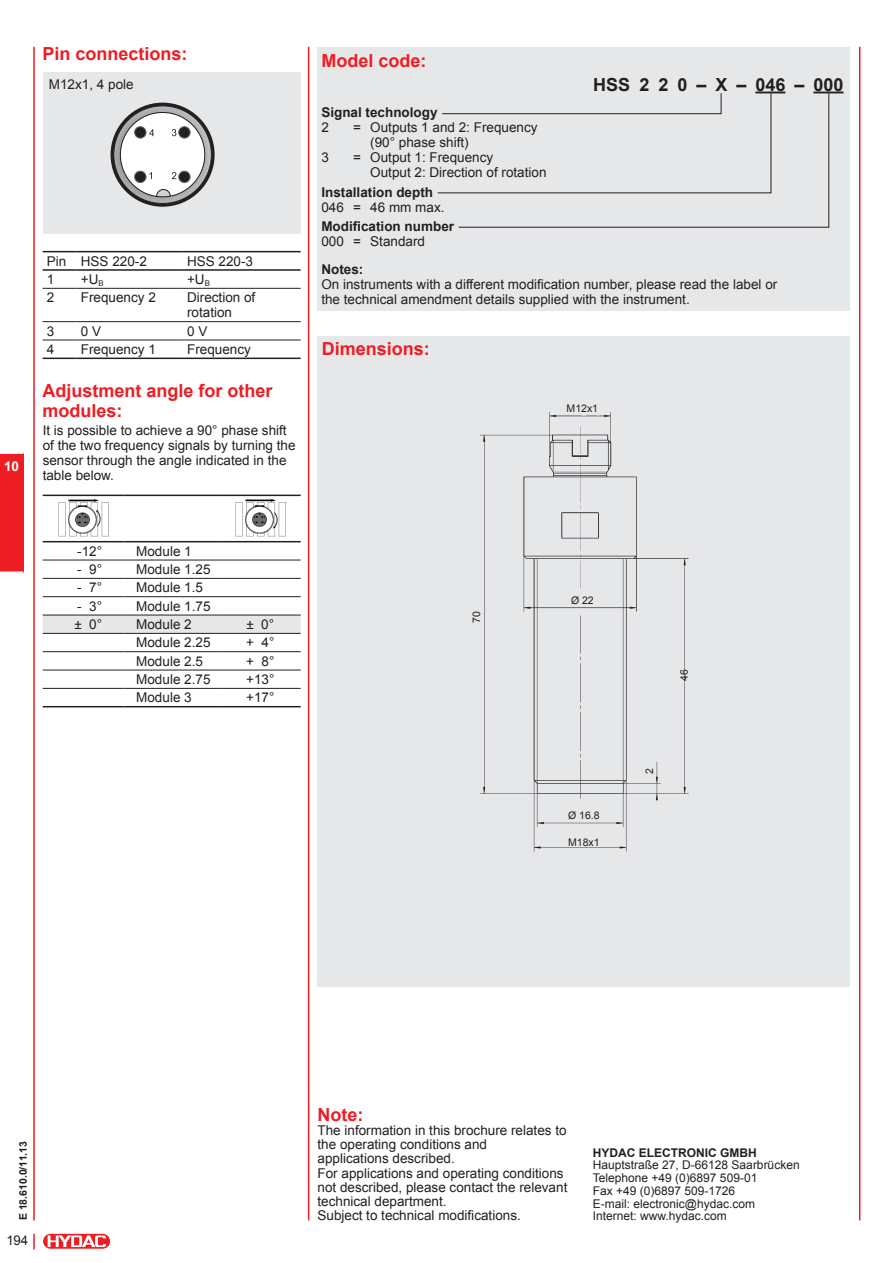
<style>
.page{position:relative;width:893px;height:1263px;background:#fff}
.page>*{position:absolute;margin:0;border:0;box-sizing:border-box;transform-origin:0 0}
.t1{font:700 18px/19.5px "Arial";color:#ee1d23}
.t2{font:700 18px "Arial";color:#231f20}
.t3{font:13.5px/15px "Arial";color:#231f20}
.t4{font:700 13.5px "Arial";color:#231f20}
.t5{font:700 13.5px "Arial";color:#fff}
.t6{font:12px/12.8px "Arial";color:#231f20}
.t7{font:700 12px "Arial";color:#231f20}
.t8{font:10.5px "Arial";color:#231f20}
.t9{font:700 10.5px "Arial";color:#231f20}
</style>
<div class="page">
<hr style="left:33px;top:47px;width:2px;height:1173px;background:#ee1d23">
<hr style="left:859px;top:47px;width:1px;height:1173px;background:#ee1d23">
<div style="left:43px;top:1233px;width:68px;height:16px;border:1px solid #fff;border-radius:7px"></div>
<svg style="left:43px;top:1234px;width:67px;height:15px"></svg>
<svg style="left:48px;top:1235px;width:58px;height:12px"></svg>
<svg style="left:33px;top:1234px;width:2px;height:15px"></svg>
<div style="left:0;top:453px;width:23px;height:119px;background:#ee1d23"></div>
<hr style="left:0;top:452px;width:23px;height:2px;background:#fff">
<hr style="left:0;top:571px;width:23px;height:2px;background:#fff">
<div style="left:317px;top:47px;width:533px;height:263px;background:#e6e7e9"></div>
<hr style="left:813px;top:92px;width:30px;height:1px;background:#231f20">
<hr style="left:308px;top:47px;width:1px;height:1173px;background:#ee1d23">
<svg style="left:458px;top:92px;width:372px;height:136px"></svg>
<div style="left:317px;top:336px;width:533px;height:650px;background:#e6e7e9"></div>
<img style="left:480px;top:412px;width:209px;height:440px">
<div style="left:43px;top:72px;width:257px;height:162px;background:#e6e7e9"></div>
<svg style="left:113px;top:105px;width:99px;height:99px"></svg>
<hr style="left:43px;top:251px;width:34px;height:1px;background:#231f20">
<hr style="left:77px;top:251px;width:106px;height:1px;background:#231f20">
<hr style="left:183px;top:251px;width:118px;height:1px;background:#231f20">
<hr style="left:43px;top:269px;width:34px;height:2px;background:#231f20">
<hr style="left:77px;top:269px;width:106px;height:2px;background:#231f20">
<hr style="left:183px;top:269px;width:118px;height:2px;background:#231f20">
<hr style="left:43px;top:358px;width:34px;height:1px;background:#231f20">
<hr style="left:77px;top:358px;width:106px;height:1px;background:#231f20">
<hr style="left:183px;top:358px;width:118px;height:1px;background:#231f20">
<hr style="left:43px;top:288px;width:34px;height:1px;background:#231f20">
<hr style="left:77px;top:288px;width:106px;height:1px;background:#231f20">
<hr style="left:183px;top:288px;width:118px;height:1px;background:#231f20">
<hr style="left:43px;top:321px;width:34px;height:1px;background:#231f20">
<hr style="left:77px;top:321px;width:106px;height:1px;background:#231f20">
<hr style="left:183px;top:321px;width:118px;height:1px;background:#231f20">
<hr style="left:43px;top:340px;width:34px;height:1px;background:#231f20">
<hr style="left:77px;top:340px;width:106px;height:1px;background:#231f20">
<hr style="left:183px;top:340px;width:118px;height:1px;background:#231f20">
<div style="left:43px;top:616px;width:258px;height:17px;background:#e6e7e9"></div>
<hr style="left:43px;top:495px;width:80px;height:1px;background:#231f20">
<hr style="left:123px;top:495px;width:97px;height:1px;background:#231f20">
<hr style="left:220px;top:495px;width:81px;height:1px;background:#231f20">
<hr style="left:43px;top:541px;width:80px;height:1px;background:#231f20">
<hr style="left:123px;top:541px;width:97px;height:1px;background:#231f20">
<hr style="left:220px;top:541px;width:81px;height:1px;background:#231f20">
<hr style="left:43px;top:578px;width:80px;height:1px;background:#231f20">
<hr style="left:123px;top:578px;width:97px;height:1px;background:#231f20">
<hr style="left:220px;top:578px;width:81px;height:1px;background:#231f20">
<hr style="left:43px;top:596px;width:80px;height:1px;background:#231f20">
<hr style="left:123px;top:596px;width:97px;height:1px;background:#231f20">
<hr style="left:220px;top:596px;width:81px;height:1px;background:#231f20">
<hr style="left:43px;top:615px;width:80px;height:1px;background:#231f20">
<hr style="left:123px;top:615px;width:97px;height:1px;background:#231f20">
<hr style="left:220px;top:615px;width:81px;height:1px;background:#231f20">
<hr style="left:43px;top:633px;width:80px;height:1px;background:#231f20">
<hr style="left:123px;top:633px;width:97px;height:1px;background:#231f20">
<hr style="left:220px;top:633px;width:81px;height:1px;background:#231f20">
<hr style="left:43px;top:560px;width:80px;height:1px;background:#231f20">
<hr style="left:123px;top:560px;width:97px;height:1px;background:#231f20">
<hr style="left:220px;top:560px;width:81px;height:1px;background:#231f20">
<hr style="left:43px;top:651px;width:80px;height:1px;background:#231f20">
<hr style="left:123px;top:651px;width:97px;height:1px;background:#231f20">
<hr style="left:220px;top:651px;width:81px;height:1px;background:#231f20">
<hr style="left:43px;top:670px;width:80px;height:1px;background:#231f20">
<hr style="left:123px;top:670px;width:97px;height:1px;background:#231f20">
<hr style="left:220px;top:670px;width:81px;height:1px;background:#231f20">
<hr style="left:43px;top:688px;width:80px;height:1px;background:#231f20">
<hr style="left:123px;top:688px;width:97px;height:1px;background:#231f20">
<hr style="left:220px;top:688px;width:81px;height:1px;background:#231f20">
<hr style="left:43px;top:706px;width:80px;height:1px;background:#231f20">
<hr style="left:123px;top:706px;width:97px;height:1px;background:#231f20">
<hr style="left:220px;top:706px;width:81px;height:1px;background:#231f20">
<img style="left:58px;top:500px;width:50px;height:37px">
<img style="left:235px;top:500px;width:50px;height:37px">
<h1 class="t1" style="left:43px;top:44px;width:147px">Pin connections:</h1>
<p class="t3" style="left:49px;top:77px;width:86px">M12x1, 4 pole</p>
<p class="t5" style="left:4px;top:458px;width:17px">10</p>
<p class="t3" style="left:47px;top:254px;width:102px">Pin HSS 220-2</p>
<p class="t3" style="left:187px;top:254px;width:68px">HSS 220-3</p>
<p class="t3" style="left:47px;top:272px;width:9px">1</p>
<p class="t3" style="left:81px;top:272px;width:24px">+U<sub>B</sub></p>
<p class="t3" style="left:187px;top:272px;width:24px">+U<sub>B</sub></p>
<p class="t3" style="left:47px;top:290px;width:9px">2</p>
<p class="t3" style="left:81px;top:290px;width:77px">Frequency 2</p>
<p class="t3" style="left:187px;top:290px;width:70px">Direction of rotation</p>
<p class="t3" style="left:47px;top:324px;width:9px">3</p>
<p class="t3" style="left:81px;top:324px;width:22px">0 V</p>
<p class="t3" style="left:187px;top:324px;width:22px">0 V</p>
<p class="t3" style="left:47px;top:342px;width:9px">4</p>
<p class="t3" style="left:81px;top:342px;width:77px">Frequency 1</p>
<p class="t3" style="left:187px;top:342px;width:65px">Frequency</p>
<h1 class="t1" style="left:43px;top:382px;width:232px">Adjustment angle for other modules:</h1>
<p class="t3" style="left:43px;top:423px;width:254px">It is possible to achieve a 90° phase shift of the two frequency signals by turning the sensor through the angle indicated in the table below.</p>
<p class="t3" style="left:77px;top:544px;width:26px">-12°</p>
<p class="t3" style="left:136px;top:544px;width:57px">Module 1</p>
<p class="t3" style="left:77px;top:562px;width:26px">- 9°</p>
<p class="t3" style="left:136px;top:562px;width:76px">Module 1.25</p>
<p class="t3" style="left:77px;top:580px;width:26px">- 7°</p>
<p class="t3" style="left:136px;top:580px;width:68px">Module 1.5</p>
<p class="t3" style="left:77px;top:599px;width:26px">- 3°</p>
<p class="t3" style="left:136px;top:599px;width:76px">Module 1.75</p>
<p class="t3" style="left:74px;top:617px;width:29px">± 0°</p>
<p class="t3" style="left:136px;top:617px;width:57px">Module 2</p>
<p class="t3" style="left:246px;top:617px;width:29px">± 0°</p>
<p class="t3" style="left:136px;top:635px;width:76px">Module 2.25</p>
<p class="t3" style="left:246px;top:635px;width:30px">+ 4°</p>
<p class="t3" style="left:136px;top:654px;width:68px">Module 2.5</p>
<p class="t3" style="left:246px;top:654px;width:30px">+ 8°</p>
<p class="t3" style="left:136px;top:672px;width:76px">Module 2.75</p>
<p class="t3" style="left:246px;top:672px;width:30px">+13°</p>
<p class="t3" style="left:136px;top:690px;width:57px">Module 3</p>
<p class="t3" style="left:246px;top:690px;width:30px">+17°</p>
<h1 class="t1" style="left:321px;top:51px;width:107px">Model code:</h1>
<h1 class="t2" style="left:593px;top:72px;width:252px">HSS220–X–046–000</h1>
<p class="t4" style="left:321px;top:104px;width:118px">Signal technology</p>
<p class="t3" style="left:321px;top:120px;width:9px">2</p>
<p class="t3" style="left:370px;top:120px;width:169px;text-indent:-17px">= Outputs 1 and 2: Frequency (90° phase shift)</p>
<p class="t3" style="left:321px;top:150px;width:9px">3</p>
<p class="t3" style="left:370px;top:150px;width:178px;text-indent:-17px">= Output 1: Frequency<br>Output 2: Direction of rotation</p>
<p class="t4" style="left:321px;top:183px;width:113px">Installation depth</p>
<p class="t3" style="left:321px;top:200px;width:125px">046 = 46 mm max.</p>
<p class="t4" style="left:321px;top:217px;width:134px">Modification number</p>
<p class="t3" style="left:321px;top:234px;width:105px">000 = Standard</p>
<p class="t4" style="left:321px;top:260px;width:43px">Notes:</p>
<p class="t3" style="left:321px;top:277px;width:457px">On instruments with a different modification number, please read the label or the technical amendment details supplied with the instrument.</p>
<h1 class="t1" style="left:322px;top:339px;width:110px">Dimensions:</h1>
<p class="t8" style="left:469px;top:623px;width:13px;rotate:-90deg">70</p>
<p class="t8" style="left:567px;top:402px;width:33px">M12x1</p>
<p class="t8" style="left:571px;top:594px;width:24px">Ø 22</p>
<p class="t8" style="left:568px;top:809px;width:33px">Ø 16.8</p>
<p class="t8" style="left:568px;top:835px;width:33px">M18x1</p>
<p class="t8" style="left:677px;top:681px;width:13px;rotate:-90deg">46</p>
<p class="t8" style="left:643px;top:774px;width:7px;rotate:-90deg">2</p>
<p class="t9" style="left:16px;top:1220px;width:81px;rotate:-90deg">E 18.610.0/11.13</p>
<p class="t3" style="left:7px;top:1233px;width:23px">194</p>
<h1 class="t1" style="left:317px;top:1105px;width:47px">Note:</h1>
<p class="t3" style="left:317px;top:1123px;width:251px;line-height:14.2px">The information in this brochure relates to the operating conditions and<br>applications described.<br>For applications and operating conditions not described, please contact the relevant technical department.<br>Subject to technical modifications.</p>
<p class="t7" style="left:593px;top:1144px;width:165px">HYDAC electronic GmbH</p>
<p class="t6" style="left:593px;top:1159px;width:208px">Hauptstraße 27, D-66128 Saarbrücken<br>Telephone +49 (0)6897 509-01<br>Fax +49 (0)6897 509-1726<br>E-mail: electronic@hydac.com<br>Internet: www.hydac.com</p>
</div>
